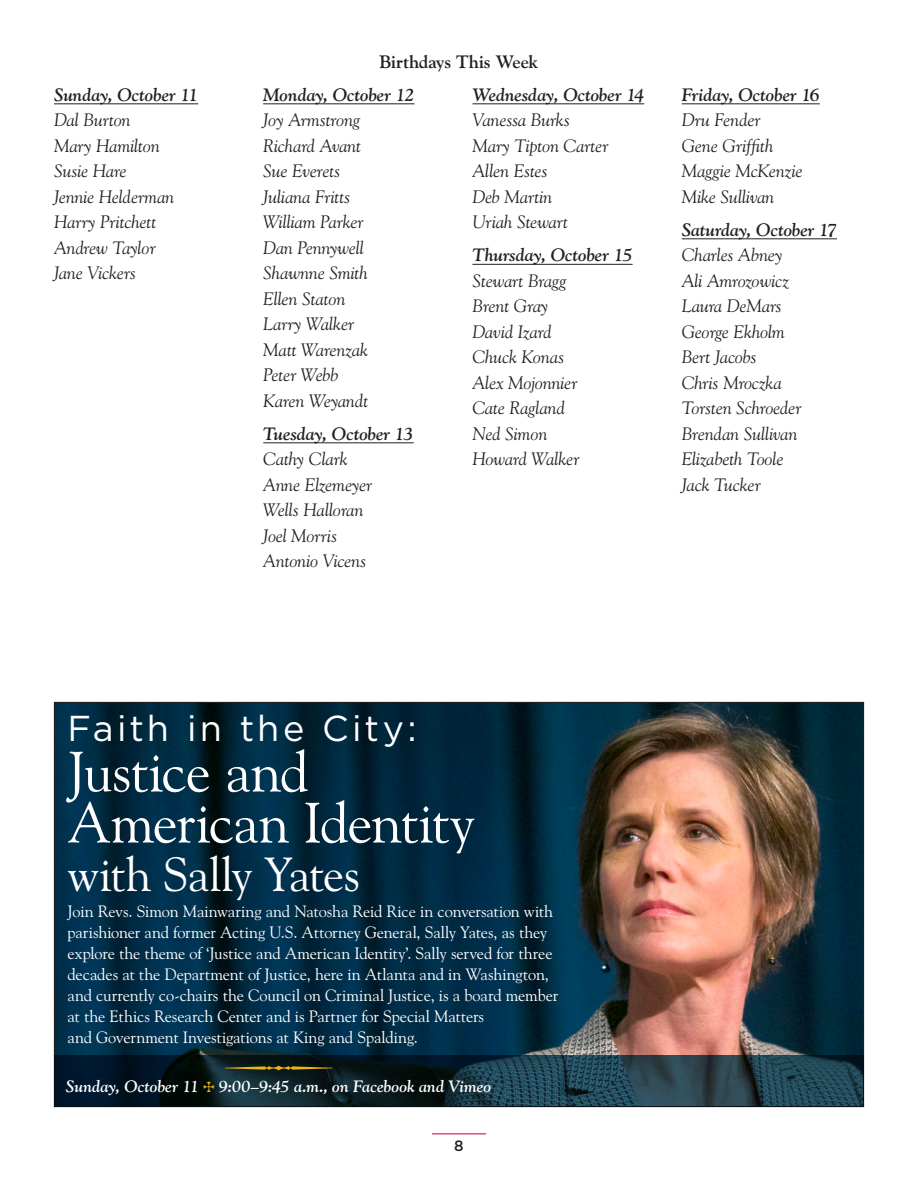
<style>
.page{position:relative;width:918px;height:1188px;background:#fff}
.page>*{position:absolute;margin:0;border:0;box-sizing:border-box;transform-origin:0 0}
.t1{font:57px/51px "Goudy Old Style BT";letter-spacing:-.025em;color:#fff}
.t2{font:48px "Goudy Old Style BT";letter-spacing:-.02em;color:#fff}
.t3{font:36px "Gotham";letter-spacing:.085em;color:#fff}
.t4{font:italic 18px "Goudy Old Style BT";letter-spacing:-.005em;color:#231f20}
.t5{font:italic 700 18px "Goudy Old Style BT";color:#231f20}
.t6{font:700 18px "Goudy Old Style BT";letter-spacing:-.005em;color:#231f20}
.t7{font:16.5px/21px "Goudy Old Style BT";letter-spacing:-.01em;color:#fff}
.t8{font:italic 700 16.5px "Goudy Old Style BT";letter-spacing:.005em;color:#fff}
.t9{font:500 15px "Gotham";color:#231f20}
</style>
<div class="page">
<hr style="left:432px;top:1133px;width:54px;height:1px;background:#d11349">
<hr style="left:54px;top:103px;width:144px;height:1px;background:#231f20">
<hr style="left:263px;top:103px;width:152px;height:1px;background:#231f20">
<hr style="left:263px;top:442px;width:151px;height:1px;background:#231f20">
<hr style="left:472px;top:103px;width:172px;height:1px;background:#231f20">
<hr style="left:472px;top:264px;width:161px;height:1px;background:#231f20">
<hr style="left:682px;top:103px;width:138px;height:1px;background:#231f20">
<hr style="left:682px;top:238px;width:155px;height:1px;background:#231f20">
<img style="left:56px;top:704px;width:806px;height:351px">
<svg style="left:54px;top:1055px;width:810px;height:52px;background:#152d38"></svg>
<svg style="left:204px;top:1082px;width:10px;height:10px"></svg>
<svg style="left:225px;top:1066px;width:108px;height:5px"></svg>
<p class="t5" style="left:54px;top:84px;width:146px">Sunday, October 11</p>
<p class="t4" style="left:54px;top:109px;width:78px">Dal Burton</p>
<p class="t4" style="left:54px;top:134px;width:108px">Mary Hamilton</p>
<p class="t4" style="left:54px;top:160px;width:74px">Susie Hare</p>
<p class="t4" style="left:54px;top:185px;width:122px">Jennie Helderman</p>
<p class="t4" style="left:54px;top:211px;width:104px">Harry Pritchett</p>
<p class="t4" style="left:54px;top:236px;width:103px">Andrew Taylor</p>
<p class="t4" style="left:54px;top:262px;width:83px">Jane Vickers</p>
<p class="t6" style="left:380px;top:50px;width:160px">Birthdays This Week</p>
<p class="t5" style="left:263px;top:84px;width:153px">Monday, October 12</p>
<p class="t4" style="left:263px;top:109px;width:98px">Joy Armstrong</p>
<p class="t4" style="left:263px;top:134px;width:99px">Richard Avant</p>
<p class="t4" style="left:263px;top:160px;width:79px">Sue Everets</p>
<p class="t4" style="left:263px;top:185px;width:89px">Juliana Fritts</p>
<p class="t4" style="left:263px;top:211px;width:102px">William Parker</p>
<p class="t4" style="left:263px;top:236px;width:102px">Dan Pennywell</p>
<p class="t4" style="left:263px;top:262px;width:106px">Shawnne Smith</p>
<p class="t4" style="left:263px;top:287px;width:84px">Ellen Staton</p>
<p class="t4" style="left:263px;top:313px;width:93px">Larry Walker</p>
<p class="t4" style="left:263px;top:338px;width:106px">Matt Warenzak</p>
<p class="t4" style="left:263px;top:364px;width:77px">Peter Webb</p>
<p class="t4" style="left:263px;top:389px;width:107px">Karen Weyandt</p>
<p class="t5" style="left:263px;top:423px;width:152px">Tuesday, October 13</p>
<p class="t4" style="left:263px;top:448px;width:86px">Cathy Clark</p>
<p class="t4" style="left:263px;top:473px;width:111px">Anne Elzemeyer</p>
<p class="t4" style="left:263px;top:499px;width:102px">Wells Halloran</p>
<p class="t4" style="left:263px;top:524px;width:76px">Joel Morris</p>
<p class="t4" style="left:263px;top:550px;width:105px">Antonio Vicens</p>
<p class="t5" style="left:472px;top:84px;width:173px">Wednesday, October 14</p>
<p class="t4" style="left:472px;top:109px;width:99px">Vanessa Burks</p>
<p class="t4" style="left:472px;top:134px;width:138px">Mary Tipton Carter</p>
<p class="t4" style="left:472px;top:160px;width:77px">Allen Estes</p>
<p class="t4" style="left:472px;top:185px;width:81px">Deb Martin</p>
<p class="t4" style="left:472px;top:211px;width:97px">Uriah Stewart</p>
<p class="t5" style="left:472px;top:244px;width:162px">Thursday, October 15</p>
<p class="t4" style="left:472px;top:269px;width:95px">Stewart Bragg</p>
<p class="t4" style="left:472px;top:295px;width:78px">Brent Gray</p>
<p class="t4" style="left:472px;top:320px;width:81px">David Izard</p>
<p class="t4" style="left:472px;top:346px;width:93px">Chuck Konas</p>
<p class="t4" style="left:472px;top:371px;width:107px">Alex Mojonnier</p>
<p class="t4" style="left:472px;top:397px;width:94px">Cate Ragland</p>
<p class="t4" style="left:472px;top:422px;width:76px">Ned Simon</p>
<p class="t4" style="left:472px;top:448px;width:109px">Howard Walker</p>
<p class="t5" style="left:682px;top:84px;width:139px">Friday, October 16</p>
<p class="t4" style="left:682px;top:109px;width:81px">Dru Fender</p>
<p class="t4" style="left:682px;top:134px;width:93px">Gene Griffith</p>
<p class="t4" style="left:682px;top:160px;width:122px">Maggie McKenzie</p>
<p class="t4" style="left:682px;top:185px;width:94px">Mike Sullivan</p>
<p class="t5" style="left:682px;top:219px;width:157px">Saturday, October 17</p>
<p class="t4" style="left:682px;top:244px;width:103px">Charles Abney</p>
<p class="t4" style="left:682px;top:269px;width:109px">Ali Amrozowicz</p>
<p class="t4" style="left:682px;top:295px;width:102px">Laura DeMars</p>
<p class="t4" style="left:682px;top:320px;width:105px">George Ekholm</p>
<p class="t4" style="left:682px;top:346px;width:76px">Bert Jacobs</p>
<p class="t4" style="left:682px;top:371px;width:102px">Chris Mroczka</p>
<p class="t4" style="left:682px;top:397px;width:121px">Torsten Schroeder</p>
<p class="t4" style="left:682px;top:422px;width:117px">Brendan Sullivan</p>
<p class="t4" style="left:682px;top:448px;width:103px">Elizabeth Toole</p>
<p class="t4" style="left:682px;top:473px;width:81px">Jack Tucker</p>
<p class="t3" style="left:68px;top:705px;width:351px">Faith in the City:</p>
<p class="t1" style="left:68px;top:745px;width:409px">Justice and<br>American Identity</p>
<p class="t2" style="left:68px;top:844px;width:294px">with Sally Yates</p>
<p class="t7" style="left:68px;top:901px;width:492px">Join Revs. Simon Mainwaring and Natosha Reid Rice in conversation with parishioner and former Acting U.S. Attorney General, Sally Yates, as they explore the theme of ‘Justice and American Identity’. Sally served for three decades at the Department of Justice, here in Atlanta and in Washington, and currently co-chairs the Council on Criminal Justice, is a board member at the Ethics Research Center and is Partner for Special Matters<br>and Government Investigations at King and Spalding.</p>
<p class="t8" style="left:66px;top:1076px;width:427px">Sunday, October 11 9:00–9:45 a.m., on Facebook and Vimeo</p>
<p class="t9" style="left:454px;top:1135px;width:11px">8</p>
</div>
